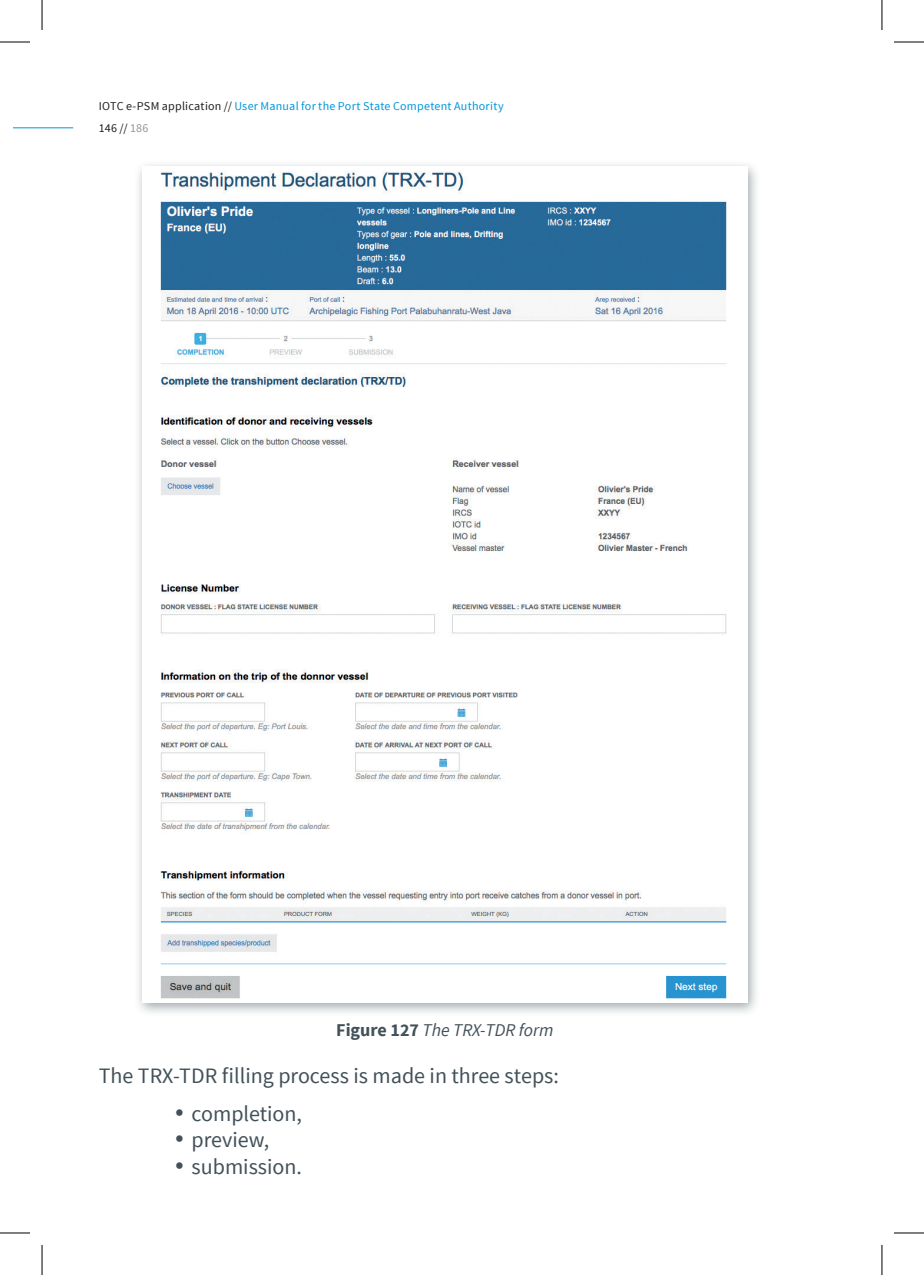
<style>
.page{position:relative;width:924px;height:1275px;background:#fff}
.page>*{position:absolute;margin:0;border:0;box-sizing:border-box;transform-origin:0 0}
.t1{font:22px "Source Sans Pro";color:#425159}
.t2{font:italic 18px "Source Sans Pro";color:#425159}
.t3{font:12px/22px "Source Sans Pro";letter-spacing:.02em;color:#0096db}
.s1{color:#231f20}
.s2{color:#939598}
.s3{font-weight:700;font-style:normal}
</style>
<div class="page">
<hr style="left:14px;top:127px;width:59px;height:1px;background:#0096db">
<div style="left:134px;top:159px;width:625px;height:858px;background:#425159;opacity:.5"></div>
<img style="left:143px;top:166px;width:603px;height:836px">
<hr style="left:0;top:42px;width:30px;height:1px;background:#000">
<hr style="left:893px;top:42px;width:30px;height:1px;background:#000">
<hr style="left:0;top:1232px;width:30px;height:1px;background:#000">
<hr style="left:893px;top:1232px;width:30px;height:1px;background:#000">
<hr style="left:42px;top:0;width:1px;height:30px;background:#000">
<hr style="left:42px;top:1245px;width:1px;height:30px;background:#000">
<hr style="left:881px;top:0;width:1px;height:30px;background:#000">
<hr style="left:881px;top:1245px;width:1px;height:30px;background:#000">
<p class="t3" style="left:99px;top:95px;width:406px"><span class="s1">IOTC e-PSM application //</span> User Manual for the Port State Competent Authority<br><span class="s1">146 //</span> <span class="s2">186</span></p>
<p class="t2" style="left:336px;top:1019px;width:219px"><span class="s3">Figure 127</span> The TRX-TDR form</p>
<p class="t1" style="left:99px;top:1061px;width:461px">The TRX-TDR filling process is made in three steps:</p>
<p class="t1" style="left:174px;top:1100px;width:129px">• completion,</p>
<p class="t1" style="left:174px;top:1126px;width:96px">• preview,</p>
<p class="t1" style="left:174px;top:1152px;width:129px">• submission.</p>
</div>
